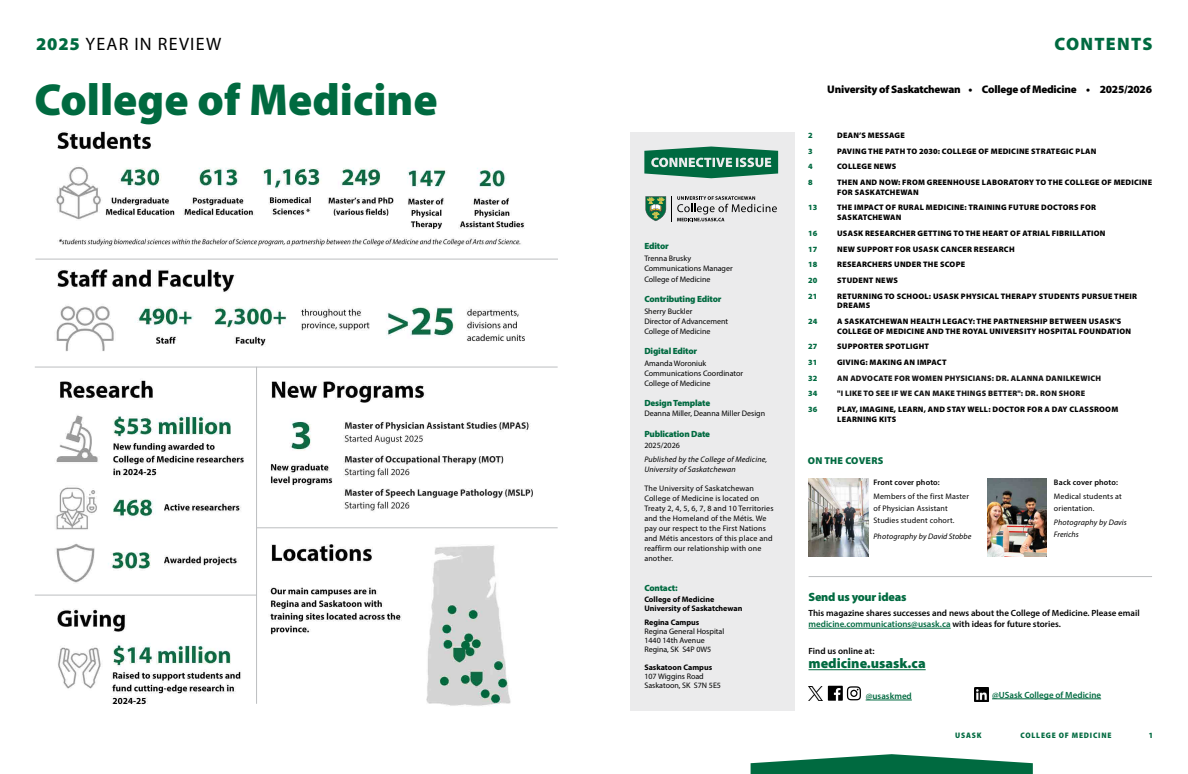
<style>
.page{position:relative;width:1188px;height:774px;background:#fff}
.page>*{position:absolute;margin:0;border:0;box-sizing:border-box;transform-origin:0 0}
.t1{font:900 45px "Myriad Pro";color:#006a40}
.t2{font:18px "Myriad Pro";letter-spacing:.07em;color:#000}
.t3{font:900 18px "Myriad Pro";letter-spacing:.07em;color:#006a40}
.t4{font:900 14px "Myriad Pro";color:#006a40}
.t5{font:900 12px "Myriad Pro";letter-spacing:-.02em;color:#006a40}
.t6{font:900 11px "Myriad Pro";letter-spacing:-.02em;color:#000}
.t7{font:900 10px "Myriad Pro";letter-spacing:.02em;color:#006a40}
.t8{font:600 9px/10.8px "Myriad Pro";color:#000}
.t9{font:900 9px "Myriad Pro";letter-spacing:-.02em;color:#006a40}
.t10{font:600 9px "Myriad Pro";color:#006a40}
.t11{font:900 8px/9.6px "Myriad Pro";letter-spacing:.03em;color:#000}
.t12{font:8px/10px "Myriad Pro";letter-spacing:.01em;color:#000}
.t13{font:italic 8px/12px "Myriad Pro";letter-spacing:.02em;color:#000}
.t14{font:900 8px "Myriad Pro";letter-spacing:.03em;color:#141414}
.t15{font:700 8px/9px "Myriad Pro";color:#000}
.t16{font:600 8px "Myriad Pro";letter-spacing:.02em;color:#000}
.t17{font:900 8px "Myriad Pro";letter-spacing:.01em;color:#006a40}
.t18{font:900 semi-condensed 8px "Myriad Pro";letter-spacing:.1em;color:#006a40}
.s1{font-weight:900;color:#006a40}
.s2{color:#006a40}
</style>
<div class="page">
<div style="left:630px;top:132px;width:165px;height:579px;background:#ebebec"></div>
<svg style="left:751px;top:754px;width:282px;height:20px"></svg>
<svg style="left:644px;top:147px;width:134px;height:31px"></svg>
<svg style="left:645px;top:196px;width:132px;height:25px"></svg>
<hr style="left:808px;top:669px;width:118px;height:1px;background:#006a40">
<hr style="left:992px;top:699px;width:109px;height:1px;background:#006a40">
<img style="left:809px;top:686px;width:14px;height:15px">
<hr style="left:866px;top:700px;width:46px;height:1px;background:#006a40">
<svg style="left:828px;top:686px;width:33px;height:15px"></svg>
<hr style="left:808px;top:628px;width:143px;height:1px;background:#006a40">
<hr style="left:809px;top:576px;width:343px;height:1px;background:#bcbec0">
<img style="left:974px;top:688px;width:14px;height:14px">
<img style="left:987px;top:479px;width:59px;height:77px">
<img style="left:809px;top:479px;width:59px;height:77px">
<img style="left:35px;top:131px;width:505px;height:575px">
<hr style="left:35px;top:259px;width:523px;height:1px;background:#bcbec0">
<hr style="left:35px;top:367px;width:523px;height:1px;background:#bcbec0">
<hr style="left:256px;top:367px;width:1px;height:337px;background:#bcbec0">
<hr style="left:257px;top:528px;width:301px;height:1px;background:#bcbec0">
<hr style="left:35px;top:595px;width:222px;height:1px;background:#bcbec0">
<h2 class="t2" style="left:36px;top:32px;width:187px"><span class="s1">2025</span> YEAR IN REVIEW</h2>
<h1 class="t1" style="left:34px;top:69px;width:405px">College of Medicine</h1>
<p class="t9" style="left:644px;top:240px;width:26px">Editor</p>
<p class="t12" style="left:644px;top:253px;width:90px">Trenna Brusky<br>Communications Manager</p>
<p class="t12" style="left:644px;top:274px;width:68px">College of Medicine</p>
<p class="t9" style="left:644px;top:293px;width:79px">Contributing Editor</p>
<p class="t12" style="left:644px;top:306px;width:85px">Sherry Buckler<br>Director of Advancement<br>College of Medicine</p>
<p class="t9" style="left:644px;top:345px;width:54px">Digital Editor</p>
<p class="t12" style="left:644px;top:358px;width:100px">Amanda Woroniuk<br>Communications Coordinator<br>College of Medicine</p>
<p class="t9" style="left:644px;top:397px;width:67px">Design Template</p>
<p class="t12" style="left:644px;top:408px;width:122px">Deanna Miller, Deanna Miller Design</p>
<p class="t9" style="left:644px;top:428px;width:67px">Publication Date</p>
<p class="t12" style="left:644px;top:440px;width:37px">2025/2026</p>
<p class="t13" style="left:644px;top:455px;width:124px;line-height:10px">Published by the College of Medicine,<br>University of Saskatchewan</p>
<p class="t12" style="left:644px;top:484px;width:131px">The University of Saskatchewan<br>College of Medicine is located on<br>Treaty 2, 4, 5, 6, 7, 8 and 10 Territories and the Homeland of the Métis. We pay our respect to the First Nations and Métis ancestors of this place and reaffirm our relationship with one another.</p>
<p class="t9" style="left:644px;top:582px;width:35px">Contact:</p>
<p class="t15" style="left:644px;top:595px;width:100px">College of Medicine<br>University of Saskatchewan</p>
<p class="t15" style="left:644px;top:617px;width:57px">Regina Campus</p>
<p class="t12" style="left:644px;top:626px;width:81px;line-height:9px">Regina General Hospital<br>1440 14th Avenue<br>Regina, SK S4P 0W5</p>
<p class="t15" style="left:644px;top:662px;width:69px">Saskatoon Campus</p>
<p class="t12" style="left:644px;top:671px;width:78px;line-height:9px">107 Wiggins Road<br>Saskatoon, SK S7N 5E5</p>
<h2 class="t3" style="left:1055px;top:31px;width:99px">CONTENTS</h2>
<h3 class="t6" style="left:827px;top:82px;width:326px">University of Saskatchewan • College of Medicine • 2025/2026</h3>
<p class="t17" style="left:808px;top:130px;width:6px">2</p>
<p class="t11" style="left:837px;top:130px;width:69px">DEAN’S MESSAGE</p>
<p class="t17" style="left:808px;top:146px;width:6px">3</p>
<p class="t11" style="left:837px;top:146px;width:261px">PAVING THE PATH TO 2030: COLLEGE OF MEDICINE STRATEGIC PLAN</p>
<p class="t17" style="left:808px;top:161px;width:6px">4</p>
<p class="t11" style="left:837px;top:162px;width:61px">COLLEGE NEWS</p>
<p class="t17" style="left:808px;top:177px;width:6px">8</p>
<p class="t11" style="left:837px;top:177px;width:317px">THEN AND NOW: FROM GREENHOUSE LABORATORY TO THE COLLEGE OF MEDICINE<br>FOR SASKATCHEWAN</p>
<p class="t17" style="left:808px;top:202px;width:11px">13</p>
<p class="t11" style="left:837px;top:203px;width:260px">THE IMPACT OF RURAL MEDICINE: TRAINING FUTURE DOCTORS FOR<br>SASKATCHEWAN</p>
<p class="t17" style="left:808px;top:228px;width:11px">16</p>
<p class="t11" style="left:837px;top:228px;width:270px">USASK RESEARCHER GETTING TO THE HEART OF ATRIAL FIBRILLATION</p>
<p class="t17" style="left:808px;top:243px;width:11px">17</p>
<p class="t11" style="left:837px;top:244px;width:179px">NEW SUPPORT FOR USASK CANCER RESEARCH</p>
<p class="t17" style="left:808px;top:259px;width:11px">18</p>
<p class="t11" style="left:837px;top:259px;width:130px">RESEARCHERS UNDER THE SCOPE</p>
<p class="t17" style="left:808px;top:275px;width:11px">20</p>
<p class="t11" style="left:837px;top:275px;width:62px">STUDENT NEWS</p>
<p class="t17" style="left:808px;top:291px;width:11px">21</p>
<p class="t11" style="left:837px;top:291px;width:302px">RETURNING TO SCHOOL: USASK PHYSICAL THERAPY STUDENTS PURSUE THEIR<br>DREAMS</p>
<p class="t17" style="left:808px;top:316px;width:11px">24</p>
<p class="t11" style="left:837px;top:316px;width:296px">A SASKATCHEWAN HEALTH LEGACY: THE PARTNERSHIP BETWEEN USASK'S<br>COLLEGE OF MEDICINE AND THE ROYAL UNIVERSITY HOSPITAL FOUNDATION</p>
<p class="t17" style="left:808px;top:341px;width:11px">27</p>
<p class="t11" style="left:837px;top:342px;width:94px">SUPPORTER SPOTLIGHT</p>
<p class="t17" style="left:808px;top:357px;width:11px">31</p>
<p class="t11" style="left:837px;top:357px;width:111px">GIVING: MAKING AN IMPACT</p>
<p class="t17" style="left:808px;top:373px;width:11px">32</p>
<p class="t14" style="left:837px;top:373px;width:266px">AN ADVOCATE FOR WOMEN PHYSICIANS: DR. ALANNA DANILKEWICH</p>
<p class="t17" style="left:808px;top:388px;width:11px">34</p>
<p class="t14" style="left:837px;top:388px;width:250px">"I LIKE TO SEE IF WE CAN MAKE THINGS BETTER": DR. RON SHORE</p>
<p class="t17" style="left:808px;top:404px;width:11px">36</p>
<p class="t11" style="left:837px;top:404px;width:283px">PLAY, IMAGINE, LEARN, AND STAY WELL: DOCTOR FOR A DAY CLASSROOM<br>LEARNING KITS</p>
<p class="t7" style="left:808px;top:454px;width:77px">ON THE COVERS</p>
<p class="t16" style="left:873px;top:477px;width:68px">Front cover photo:</p>
<p class="t12" style="left:873px;top:490px;width:97px;line-height:12px">Members of the first Master of Physician Assistant<br>Studies student cohort.</p>
<p class="t13" style="left:873px;top:530px;width:99px">Photography by David Stobbe</p>
<p class="t16" style="left:1054px;top:477px;width:66px">Back cover photo:</p>
<p class="t12" style="left:1054px;top:490px;width:69px;line-height:12px">Medical students at orientation.</p>
<p class="t13" style="left:1054px;top:516px;width:74px">Photography by Davis<br>Frerichs</p>
<h3 class="t5" style="left:808px;top:589px;width:100px">Send us your ideas</h3>
<p class="t8" style="left:808px;top:608px;width:333px">This magazine shares successes and news about the College of Medicine. Please email <span class="s2">medicine.communications@usask.ca</span> with ideas for future stories.</p>
<p class="t8" style="left:808px;top:646px;width:67px">Find us online at:</p>
<h3 class="t4" style="left:808px;top:654px;width:119px">medicine.usask.ca</h3>
<p class="t10" style="left:866px;top:690px;width:48px">@usaskmed</p>
<p class="t10" style="left:992px;top:689px;width:111px">@USask College of Medicine</p>
<p class="t18" style="left:955px;top:730px;width:28px">USASK</p>
<p class="t18" style="left:1021px;top:730px;width:92px">COLLEGE OF MEDICINE</p>
<p class="t18" style="left:1149px;top:730px;width:6px">1</p>
</div>
